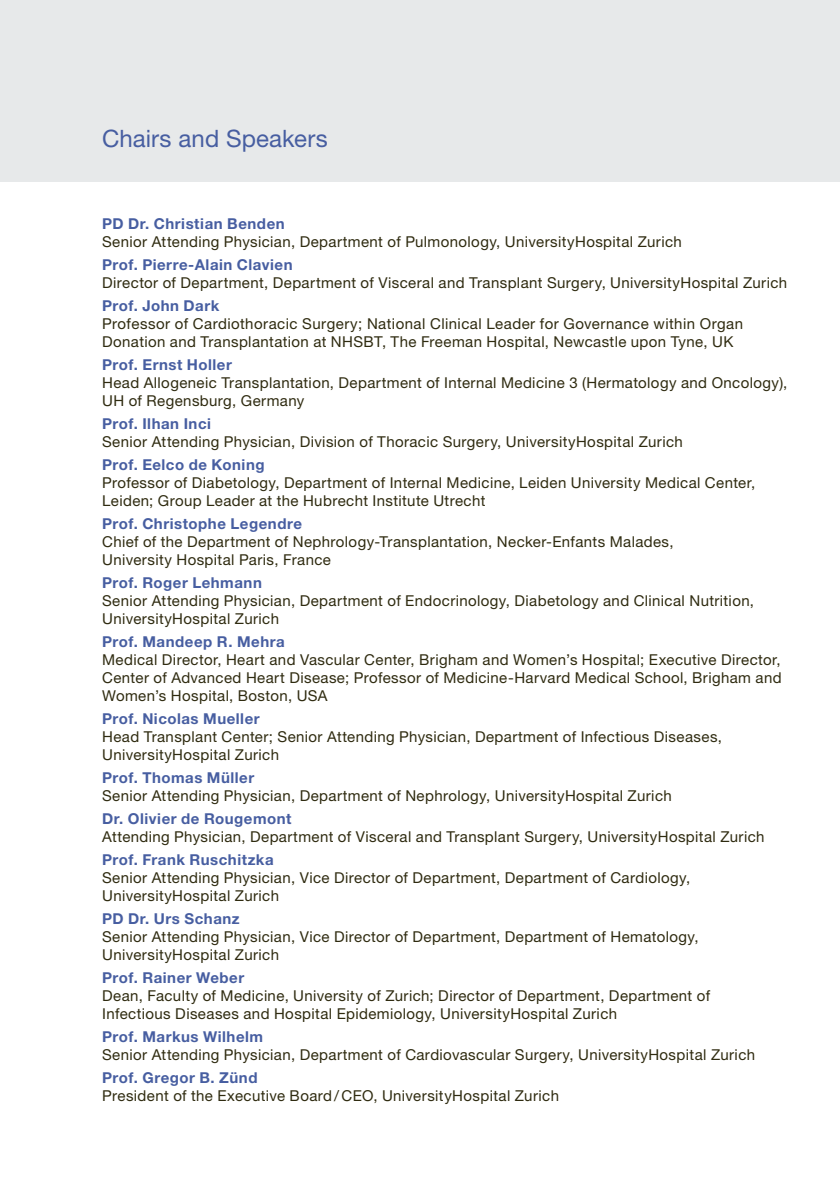
<style>
.page{position:relative;width:840px;height:1191px;background:#fff}
.page>*{position:absolute;margin:0;border:0;box-sizing:border-box;transform-origin:0 0}
.t1{font:24px "Helvetica Neue LT Std";letter-spacing:.005em;color:#475ea1}
.t2{font:15px/18px "Helvetica Neue LT Std";letter-spacing:.025em;color:#2f2b10}
.t3{font:700 15px "Helvetica Neue LT Std";letter-spacing:.035em;color:#475ea1}
</style>
<div class="page">
<div style="left:0;top:0;width:839px;height:181px;background:#e7e9ea"></div>
<h1 class="t1" style="left:102px;top:125px;width:227px">Chairs and Speakers</h1>
<p class="t3" style="left:102px;top:214px;width:184px">PD Dr. Christian Benden</p>
<p class="t2" style="left:102px;top:232px;width:581px">Senior Attending Physician, Department of Pulmonology, UniversityHospital Zurich</p>
<p class="t3" style="left:102px;top:255px;width:192px">Prof. Pierre-Alain Clavien</p>
<p class="t2" style="left:102px;top:273px;width:686px">Director of Department, Department of Visceral and Transplant Surgery, UniversityHospital Zurich</p>
<p class="t3" style="left:102px;top:296px;width:119px">Prof. John Dark</p>
<p class="t2" style="left:102px;top:314px;width:642px">Professor of Cardiothoracic Surgery; National Clinical Leader for Governance within Organ<br>Donation and Transplantation at NHSBT, The Freeman Hospital, Newcastle upon Tyne, UK</p>
<p class="t3" style="left:102px;top:355px;width:131px">Prof. Ernst Holler</p>
<p class="t2" style="left:102px;top:373px;width:686px">Head Allogeneic Transplantation, Department of Internal Medicine 3 (Hermatology and Oncology),<br>UH of Regensburg, Germany</p>
<p class="t3" style="left:102px;top:414px;width:110px">Prof. Ilhan Inci</p>
<p class="t2" style="left:102px;top:432px;width:582px">Senior Attending Physician, Division of Thoracic Surgery, UniversityHospital Zurich</p>
<p class="t3" style="left:102px;top:455px;width:164px">Prof. Eelco de Koning</p>
<p class="t2" style="left:102px;top:473px;width:654px">Professor of Diabetology, Department of Internal Medicine, Leiden University Medical Center,<br>Leiden; Group Leader at the Hubrecht Institute Utrecht</p>
<p class="t3" style="left:102px;top:514px;width:201px">Prof. Christophe Legendre</p>
<p class="t2" style="left:102px;top:532px;width:572px">Chief of the Department of Nephrology-Transplantation, Necker-Enfants Malades,<br>University Hospital Paris, France</p>
<p class="t3" style="left:102px;top:573px;width:161px">Prof. Roger Lehmann</p>
<p class="t2" style="left:102px;top:591px;width:653px">Senior Attending Physician, Department of Endocrinology, Diabetology and Clinical Nutrition,<br>UniversityHospital Zurich</p>
<p class="t3" style="left:102px;top:632px;width:184px">Prof. Mandeep R. Mehra</p>
<p class="t2" style="left:102px;top:650px;width:680px;text-align:justify">Medical Director, Heart and Vascular Center, Brigham and Women’s Hospital; Executive Director, Center of Advanced Heart Disease; Professor of Medicine-Harvard Medical School, Brigham and Women’s Hospital, Boston, USA</p>
<p class="t3" style="left:102px;top:709px;width:159px">Prof. Nicolas Mueller</p>
<p class="t2" style="left:102px;top:727px;width:621px">Head Transplant Center; Senior Attending Physician, Department of Infectious Diseases,<br>UniversityHospital Zurich</p>
<p class="t3" style="left:102px;top:768px;width:153px">Prof. Thomas Müller</p>
<p class="t2" style="left:102px;top:786px;width:571px">Senior Attending Physician, Department of Nephrology, UniversityHospital Zurich</p>
<p class="t3" style="left:102px;top:809px;width:191px">Dr. Olivier de Rougemont</p>
<p class="t2" style="left:102px;top:827px;width:663px">Attending Physician, Department of Visceral and Transplant Surgery, UniversityHospital Zurich</p>
<p class="t3" style="left:102px;top:850px;width:173px">Prof. Frank Ruschitzka</p>
<p class="t2" style="left:102px;top:868px;width:589px">Senior Attending Physician, Vice Director of Department, Department of Cardiology,<br>UniversityHospital Zurich</p>
<p class="t3" style="left:102px;top:909px;width:139px">PD Dr. Urs Schanz</p>
<p class="t2" style="left:102px;top:927px;width:597px">Senior Attending Physician, Vice Director of Department, Department of Hematology,<br>UniversityHospital Zurich</p>
<p class="t3" style="left:102px;top:968px;width:143px">Prof. Rainer Weber</p>
<p class="t2" style="left:102px;top:986px;width:609px">Dean, Faculty of Medicine, University of Zurich; Director of Department, Department of<br>Infectious Diseases and Hospital Epidemiology, UniversityHospital Zurich</p>
<p class="t3" style="left:102px;top:1027px;width:162px">Prof. Markus Wilhelm</p>
<p class="t2" style="left:102px;top:1045px;width:654px">Senior Attending Physician, Department of Cardiovascular Surgery, UniversityHospital Zurich</p>
<p class="t3" style="left:102px;top:1068px;width:157px">Prof. Gregor B. Zünd</p>
<p class="t2" style="left:102px;top:1086px;width:458px">President of the Executive Board/ CEO, UniversityHospital Zurich</p>
</div>
